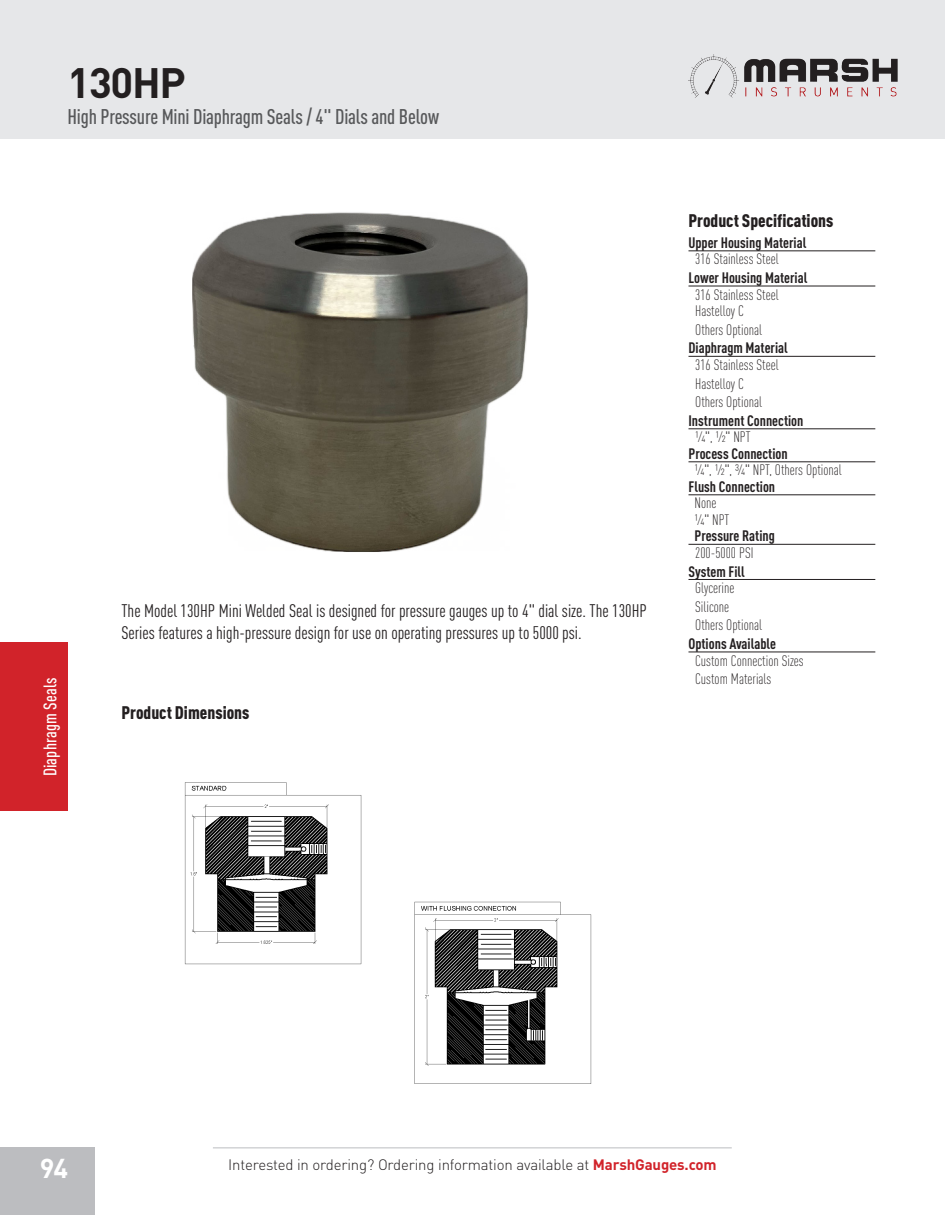
<style>
.page{position:relative;width:945px;height:1215px;background:#fff}
.page>*{position:absolute;margin:0;border:0;box-sizing:border-box;transform-origin:0 0}
.t1{font:700 42px "DIN Pro";letter-spacing:-.03em;color:#231f20}
.t2{font:700 27px "DIN Pro";color:#fff}
.t3{font:500 condensed 21px "DIN Pro";letter-spacing:-.01em;color:#57585a}
.Product_page_copy_12{font:condensed 18px/22.5px "DIN Pro";color:#231f20}
.t4{font:900 condensed 18px "DIN Pro";color:#231f20}
.t5{font:500 condensed 18px "DIN Pro";letter-spacing:.01em;color:#fff}
.t6{font:300 condensed 15px/16.5px "DIN Pro";color:#231f20}
.t7{font:700 condensed 15px/16.5px "DIN Pro";color:#231f20}
.t8{font:300 15px "DIN Pro";letter-spacing:-.01em;color:#231f20}
.s1{font-weight:300}
.s2{font-weight:700}
.s3{font-weight:700;color:#d1232a}
</style>
<div class="page">
<div style="left:0;top:643px;width:68px;height:168px;background:#d1232a"></div>
<div style="left:0;top:0;width:932px;height:139px;background:#e6e7e9"></div>
<img style="left:688px;top:54px;width:210px;height:44px">
<div style="left:0;top:1148px;width:94px;height:67px;background:#bcbdc0"></div>
<img style="left:192px;top:212px;width:337px;height:340px">
<hr style="left:213px;top:1148px;width:519px;height:1px;background:#bcbdc0">
<img style="left:184px;top:782px;width:408px;height:302px">
<hr style="left:688px;top:251px;width:187px;height:1px;background:#231f20">
<hr style="left:688px;top:286px;width:187px;height:1px;background:#231f20">
<hr style="left:688px;top:356px;width:187px;height:1px;background:#231f20">
<hr style="left:688px;top:429px;width:187px;height:1px;background:#231f20">
<hr style="left:688px;top:462px;width:187px;height:1px;background:#231f20">
<hr style="left:688px;top:495px;width:187px;height:1px;background:#231f20">
<hr style="left:688px;top:544px;width:187px;height:1px;background:#231f20">
<hr style="left:688px;top:579px;width:187px;height:1px;background:#231f20">
<hr style="left:688px;top:652px;width:187px;height:1px;background:#231f20">
<div style="left:918px;top:0;width:27px;height:139px;background:#e6e7e9"></div>
<p class="t1" style="left:68px;top:48px;width:120px">130HP</p>
<p class="t3" style="left:68px;top:101px;width:373px">High Pressure Mini Diaphragm Seals / 4" Dials and Below</p>
<p class="t5" style="left:37px;top:776px;width:101px;rotate:-90deg">Diaphragm Seals</p>
<p class="Product_page_copy_12" style="left:122px;top:598px;width:527px">The Model 130HP Mini Welded Seal is designed for pressure gauges up to 4" dial size. The 130HP<br>Series features a high-pressure design for use on operating pressures up to 5000 psi.</p>
<p class="t4" style="left:122px;top:699px;width:130px">Product Dimensions</p>
<p class="t4" style="left:688px;top:207px;width:147px">Product Specifications</p>
<p class="t7" style="left:688px;top:233px;width:119px">Upper Housing Material</p>
<p class="t6" style="left:695px;top:250px;width:85px">316 Stainless Steel</p>
<p class="t7" style="left:688px;top:268px;width:120px">Lower Housing Material</p>
<p class="t6" style="left:695px;top:285px;width:85px">316 Stainless Steel<br>Hastelloy C</p>
<p class="t6" style="left:695px;top:320px;width:68px">Others Optional</p>
<p class="t7" style="left:688px;top:339px;width:101px">Diaphragm Material</p>
<p class="t6" style="left:695px;top:355px;width:85px">316 Stainless Steel</p>
<p class="t6" style="left:695px;top:374px;width:50px">Hastelloy C</p>
<p class="t6" style="left:695px;top:393px;width:68px">Others Optional</p>
<p class="t7" style="left:688px;top:411px;width:116px">Instrument Connection</p>
<p class="t7" style="left:688px;top:428px;width:101px;text-indent:7px"><span class="s1">1/4", 1/2" NPT<br></span>Process Connection</p>
<p class="t6" style="left:688px;top:461px;width:155px;text-indent:6px">1/4", 1/2", 3/4" NPT, Others Optional<br><span class="s2">Flush Connection</span></p>
<p class="t7" style="left:694px;top:494px;width:82px"><span class="s1">None<br>1/4" NPT<br></span>Pressure Rating</p>
<p class="t6" style="left:695px;top:543px;width:60px">200-5000 PSI</p>
<p class="t7" style="left:688px;top:562px;width:58px">System Fill</p>
<p class="t6" style="left:695px;top:579px;width:41px">Glycerine</p>
<p class="t6" style="left:695px;top:597px;width:36px">Silicone</p>
<p class="t6" style="left:695px;top:616px;width:68px">Others Optional</p>
<p class="t7" style="left:688px;top:634px;width:89px">Options Available</p>
<p class="t6" style="left:695px;top:651px;width:110px">Custom Connection Sizes</p>
<p class="t6" style="left:695px;top:670px;width:78px">Custom Materials</p>
<p class="t2" style="left:40px;top:1146px;width:30px">94</p>
<p class="t8" style="left:228px;top:1153px;width:490px">Interested in ordering? Ordering information available at <span class="s3">MarshGauges.com</span></p>
</div>
